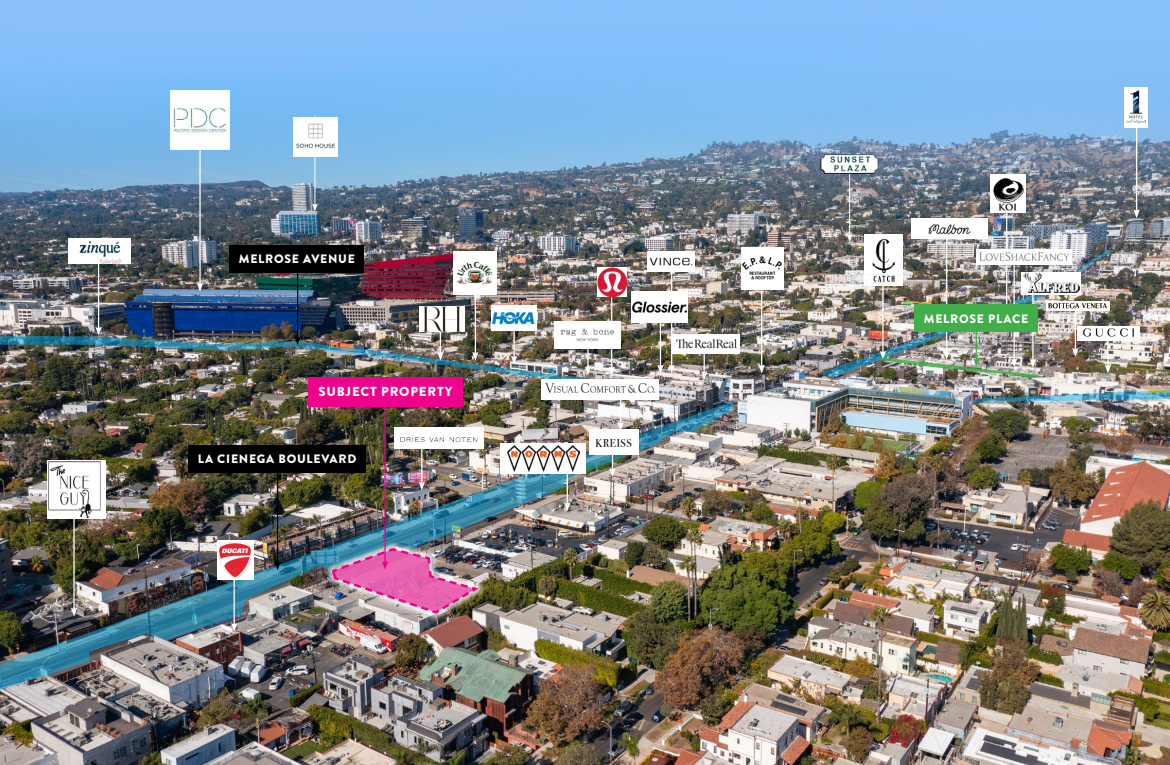
<style>
.page{position:relative;width:1170px;height:765px;background:#fff}
.page>*{position:absolute;margin:0;border:0;box-sizing:border-box;transform-origin:0 0}
.Bullet_1{font:900 13.12px "Brandon Grotesque";letter-spacing:.06em;color:#fff}
.Bullet_1-2{font:900 12.25px "Brandon Grotesque";letter-spacing:.06em;color:#fff}
.Bullet_1-3{font:11.38px "Bodoni Svty Two ITCTT";letter-spacing:.06em;color:#000;scale:.92 1}
</style>
<div class="page">
<img style="left:0;top:0;width:1170px;height:765px">
<img style="left:0;top:400px;width:735px;height:292px">
<img style="left:819px;top:248px;width:293px;height:129px">
<div style="left:324px;top:540px;width:163px;height:82px;background:#fff;opacity:.75"></div>
<hr style="left:384px;top:390px;width:2px;height:173px;background:#ed028c">
<img style="left:330px;top:547px;width:152px;height:68px">
<hr style="left:199px;top:133px;width:2px;height:152px;background:#fff">
<svg style="left:197px;top:283px;width:6px;height:9px"></svg>
<hr style="left:98px;top:242px;width:1px;height:87px;background:#fff">
<hr style="left:73px;top:500px;width:2px;height:110px;background:#fff">
<svg style="left:71px;top:608px;width:6px;height:9px"></svg>
<hr style="left:234px;top:554px;width:1px;height:71px;background:#fff">
<svg style="left:231px;top:623px;width:6px;height:9px"></svg>
<hr style="left:567px;top:447px;width:1px;height:57px;background:#fff">
<svg style="left:564px;top:503px;width:6px;height:8px"></svg>
<hr style="left:611px;top:292px;width:1px;height:76px;background:#fff">
<svg style="left:608px;top:367px;width:7px;height:8px"></svg>
<hr style="left:620px;top:386px;width:1px;height:38px;background:#fff">
<svg style="left:617px;top:422px;width:7px;height:7px"></svg>
<hr style="left:612px;top:440px;width:1px;height:30px;background:#fff">
<svg style="left:609px;top:468px;width:7px;height:9px"></svg>
<hr style="left:421px;top:445px;width:1px;height:39px;background:#fff">
<svg style="left:419px;top:482px;width:6px;height:8px"></svg>
<hr style="left:660px;top:319px;width:1px;height:48px;background:#fff">
<hr style="left:671px;top:269px;width:1px;height:98px;background:#fff">
<svg style="left:657px;top:365px;width:18px;height:9px"></svg>
<hr style="left:761px;top:291px;width:1px;height:76px;background:#fff">
<svg style="left:758px;top:365px;width:7px;height:9px"></svg>
<hr style="left:1014px;top:258px;width:1px;height:102px;background:#fff">
<hr style="left:1006px;top:212px;width:1px;height:102px;background:#fff">
<hr style="left:1136px;top:109px;width:1px;height:103px;background:#fff">
<svg style="left:1133px;top:210px;width:7px;height:8px"></svg>
<hr style="left:1107px;top:331px;width:2px;height:36px;background:#fff">
<svg style="left:1105px;top:365px;width:6px;height:9px"></svg>
<hr style="left:1032px;top:293px;width:2px;height:68px;background:#fff">
<hr style="left:1075px;top:304px;width:1px;height:46px;background:#fff">
<svg style="left:1072px;top:348px;width:7px;height:9px"></svg>
<hr style="left:946px;top:233px;width:1px;height:120px;background:#fff">
<hr style="left:882px;top:248px;width:2px;height:105px;background:#fff">
<hr style="left:704px;top:335px;width:1px;height:38px;background:#fff">
<svg style="left:701px;top:371px;width:6px;height:9px"></svg>
<hr style="left:475px;top:292px;width:1px;height:62px;background:#fff">
<hr style="left:315px;top:116px;width:1px;height:90px;background:#fff">
<svg style="left:312px;top:204px;width:6px;height:7px"></svg>
<hr style="left:849px;top:167px;width:1px;height:69px;background:#fff">
<svg style="left:847px;top:234px;width:6px;height:8px"></svg>
<img style="left:171px;top:91px;width:58px;height:58px">
<img style="left:820px;top:154px;width:58px;height:20px">
<div style="left:294px;top:117px;width:44px;height:40px;background:#fff"></div>
<img style="left:296px;top:123px;width:38px;height:25px">
<div style="left:500px;top:443px;width:86px;height:31px;background:#fff"></div>
<img style="left:508px;top:445px;width:71px;height:26px">
<div style="left:47px;top:460px;width:59px;height:59px;background:linear-gradient(to bottom,#fff,#fff)"></div>
<img style="left:49px;top:462px;width:52px;height:55px">
<div style="left:554px;top:321px;width:67px;height:28px;background:#fff"></div>
<img style="left:593px;top:328px;width:21px;height:14px">
<img style="left:491px;top:305px;width:45px;height:22px">
<img style="left:632px;top:291px;width:56px;height:31px">
<div style="left:672px;top:334px;width:68px;height:20px;background:#fff"></div>
<img style="left:677px;top:339px;width:60px;height:10px">
<img style="left:742px;top:248px;width:42px;height:42px">
<div style="left:309px;top:377px;width:154px;height:29px;background:#ed028c"></div>
<img style="left:454px;top:251px;width:43px;height:43px">
<img style="left:972px;top:388px;width:198px;height:14px">
<img style="left:419px;top:307px;width:45px;height:20px">
<div style="left:188px;top:445px;width:178px;height:28px;background:#000"></div>
<div style="left:589px;top:429px;width:49px;height:25px;background:#fff"></div>
<hr style="left:277px;top:455px;width:1px;height:109px;background:#000">
<svg style="left:274px;top:562px;width:7px;height:8px"></svg>
<hr style="left:297px;top:257px;width:1px;height:82px;background:#000">
<img style="left:0;top:327px;width:593px;height:59px">
<div style="left:230px;top:245px;width:134px;height:28px;background:#000"></div>
<img style="left:394px;top:428px;width:90px;height:21px">
<div style="left:541px;top:379px;width:117px;height:20px;background:#fff"></div>
<img style="left:546px;top:384px;width:109px;height:9px">
<hr style="left:976px;top:303px;width:1px;height:57px;background:#40ae49">
<img style="left:878px;top:351px;width:162px;height:26px">
<div style="left:915px;top:305px;width:123px;height:27px;background:#40ae49"></div>
<img style="left:976px;top:249px;width:95px;height:16px">
<img style="left:911px;top:219px;width:76px;height:20px">
<div style="left:1077px;top:326px;width:63px;height:14px;background:#fff"></div>
<img style="left:1082px;top:328px;width:53px;height:9px">
<svg style="left:1022px;top:272px;width:59px;height:22px"></svg>
<img style="left:1023px;top:272px;width:56px;height:20px">
<svg style="left:1046px;top:301px;width:63px;height:10px"></svg>
<svg style="left:1049px;top:303px;width:4px;height:5px"></svg>
<svg style="left:1053px;top:303px;width:54px;height:5px"></svg>
<div style="left:217px;top:541px;width:36px;height:39px;background:#fff"></div>
<img style="left:219px;top:543px;width:32px;height:35px">
<img style="left:865px;top:235px;width:38px;height:50px">
<img style="left:68px;top:238px;width:62px;height:26px">
<img style="left:598px;top:267px;width:30px;height:30px">
<img style="left:648px;top:251px;width:46px;height:21px">
<img style="left:990px;top:174px;width:35px;height:38px">
<div style="left:1124px;top:87px;width:24px;height:41px;background:#fff"></div>
<img style="left:1126px;top:91px;width:20px;height:33px">
<p class="Bullet_1-2" style="left:239px;top:250px;width:118px">MELROSE AVENUE</p>
<p class="Bullet_1" style="left:319px;top:382px;width:136px">SUBJECT PROPERTY</p>
<p class="Bullet_1-2" style="left:198px;top:450px;width:160px">LA CIENEGA BOULEVARD</p>
<p class="Bullet_1-3" style="left:595px;top:434px;width:41px">KREISS</p>
<p class="Bullet_1-2" style="left:924px;top:310px;width:106px">MELROSE PLACE</p>
</div>
